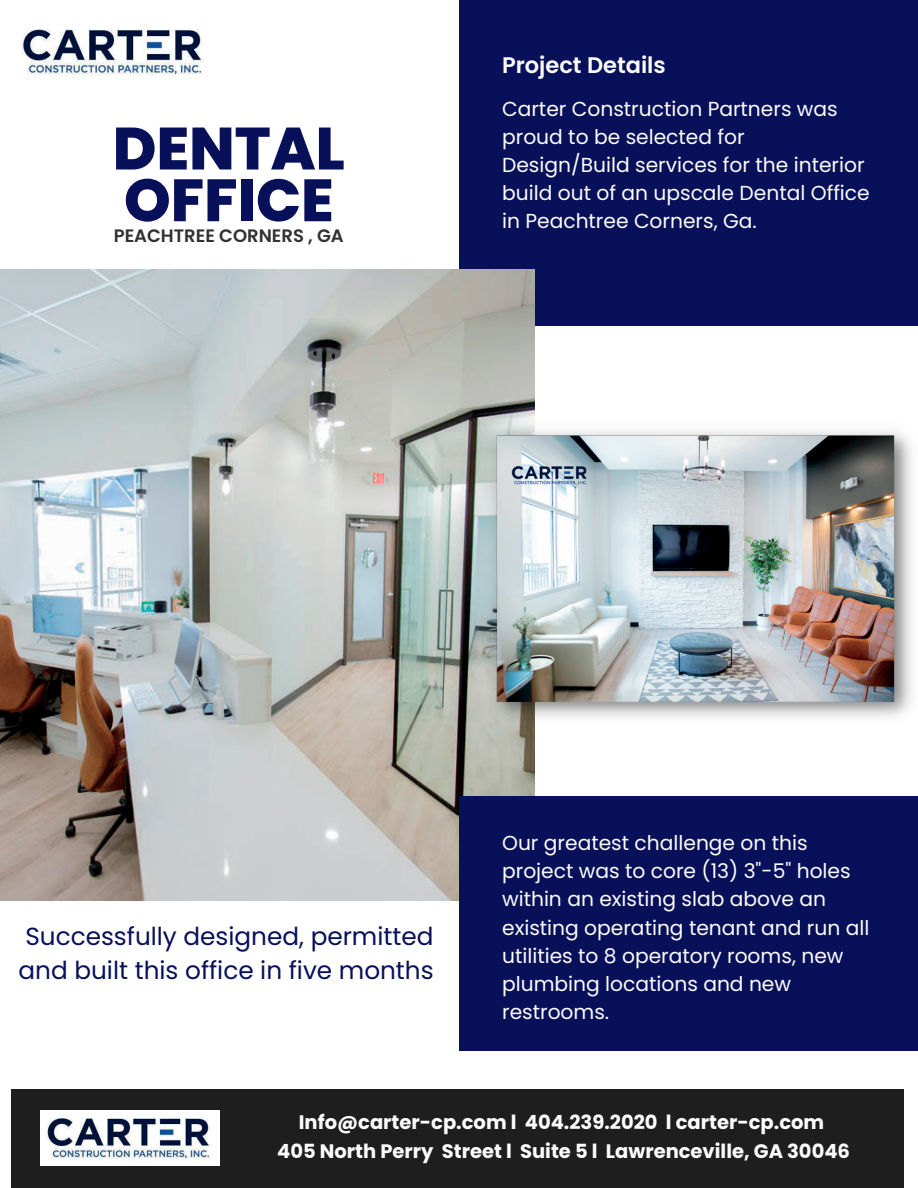
<style>
.page{position:relative;width:918px;height:1188px;background:#fff}
.page>*{position:absolute;margin:0;border:0;box-sizing:border-box;transform-origin:0 0}
.t1{font:800 59.55px/51.8px "Poppins";color:#08105a}
.t2{font:24.75px/33.8px "Poppins";color:#08105a}
.t3{font:600 22.5px "Poppins";color:#fcfcfc}
.t4{font:20.25px/28.2px "Poppins";color:#fcfcfc}
.t5{font:700 19.5px/29.1px "Poppins";color:#fcfcfc;text-align:center}
.t6{font:600 18px "Poppins";color:#313131}
</style>
<div class="page">
<div style="left:459px;top:0;width:459px;height:326px;background:#08105a"></div>
<img style="left:0;top:269px;width:535px;height:632px">
<img style="left:417px;top:414px;width:495px;height:309px">
<div style="left:459px;top:796px;width:459px;height:254px;background:#08105a"></div>
<div style="left:11px;top:1090px;width:892px;height:98px;background:#1e1e1e"></div>
<img style="left:22px;top:29px;width:182px;height:50px">
<img style="left:40px;top:1111px;width:179px;height:55px">
<h1 class="t1" style="left:113px;top:123px;width:234px">DENTAL<br>OFFICE</h1>
<p class="t6" style="left:114px;top:223px;width:232px">PEACHTREE CORNERS , GA</p>
<p class="t3" style="left:502px;top:49px;width:165px">Project Details</p>
<p class="t4" style="left:502px;top:94px;width:369px">Carter Construction Partners was proud to be selected for<br>Design/Build services for the interior build out of an upscale Dental Office in Peachtree Corners, Ga.</p>
<p class="t2" style="left:19px;top:920px;width:417px">Successfully designed, permitted and built this office in five months</p>
<p class="t4" style="left:502px;top:829px;width:369px">Our greatest challenge on this project was to core (13) 3"-5" holes within an existing slab above an existing operating tenant and run all utilities to 8 operatory rooms, new plumbing locations and new restrooms.</p>
<p class="t5" style="left:277px;top:1108px;width:574px">Info@carter-cp.com l 404.239.2020 l carter-cp.com<br>405 North Perry Street l Suite 5 l Lawrenceville, GA 30046</p>
</div>
